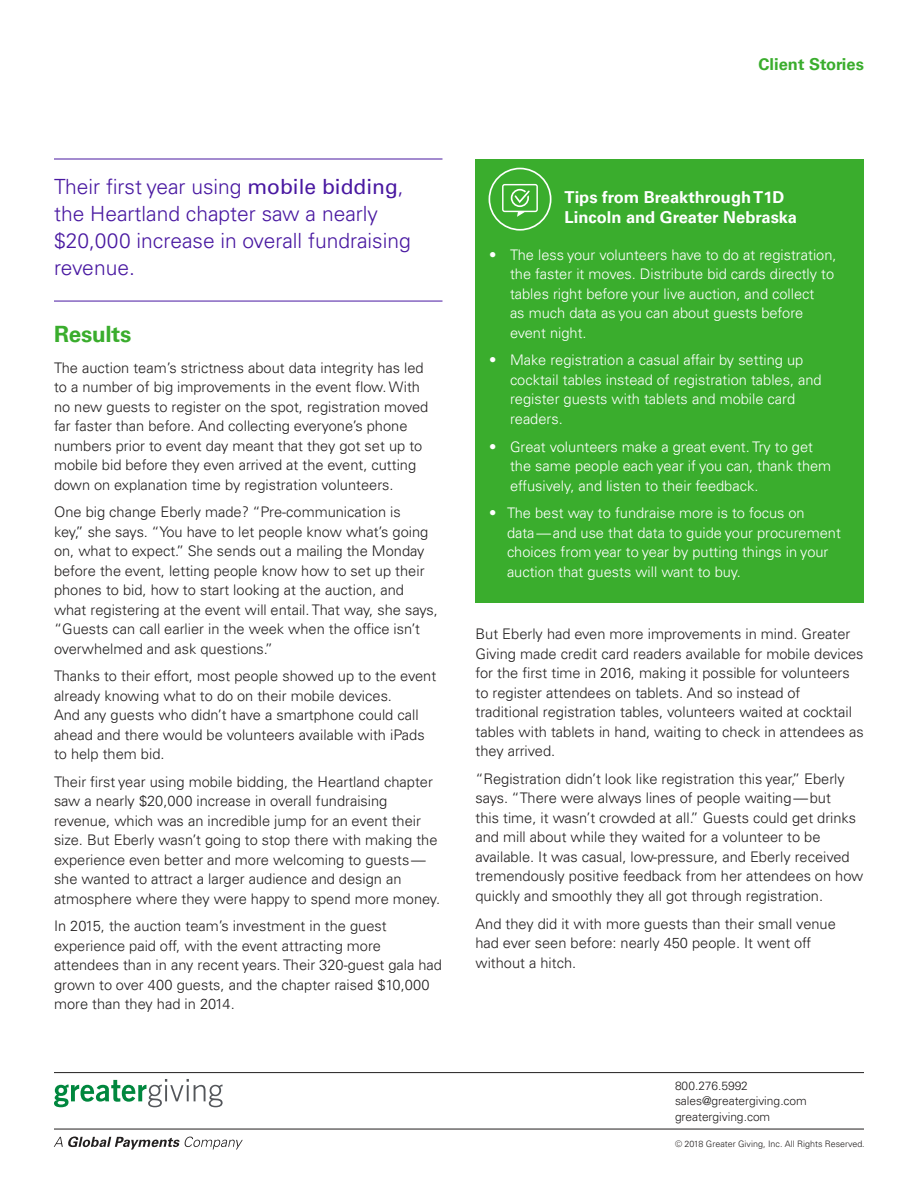
<style>
.page{position:relative;width:918px;height:1188px;background:#fff}
.page>*{position:absolute;margin:0;border:0;box-sizing:border-box;transform-origin:0 0}
.t1{font:700 22.5px "Univers LT Pro 65";letter-spacing:-.01em;color:#3aad2d}
.t2{font:300 21px/27px "Univers LT Pro 45";color:#4918a1}
.t3{font:700 16.5px/19.5px "Univers LT Pro 65";color:#fff}
.t4{font:700 16.5px "Univers LT Pro 65";color:#3aad2d}
.t5{font:300 14.7px/19.5px "Univers LT Pro 45";color:#221f1f}
.t6{font:300 14.7px/19.5px "Univers LT Pro 45";color:#fff}
.t7{font:300 12px/15.8px "Univers LT Pro 45";letter-spacing:-.005em;color:#221f1f}
.t8{font:300 8.85px "Univers LT Pro 45";color:#221f1f}
.s1{font-family:"Univers LT Pro 55 Roman";font-weight:400}
</style>
<div class="page">
<svg style="left:54px;top:1137px;width:189px;height:13px"></svg>
<div style="left:476px;top:159px;width:388px;height:444px;background:#3aad2d"></div>
<hr style="left:54px;top:1072px;width:810px;height:1px;background:#221f1f">
<svg style="left:54px;top:1079px;width:169px;height:28px"></svg>
<hr style="left:54px;top:1129px;width:810px;height:1px;background:#221f1f">
<svg style="left:489px;top:168px;width:62px;height:63px"></svg>
<hr style="left:54px;top:301px;width:389px;height:1px;background:#4918a1">
<hr style="left:54px;top:159px;width:389px;height:1px;background:#4918a1">
<p class="t4" style="left:759px;top:55px;width:107px">Client Stories</p>
<h2 class="t2" style="left:54px;top:173px;width:358px">Their first year using <span class="s1">mobile bidding</span>, the Heartland chapter saw a nearly $20,000 increase in overall fundraising revenue.</h2>
<h1 class="t1" style="left:54px;top:325px;width:79px">Results</h1>
<p class="t5" style="left:54px;top:359px;width:376px">The auction team’s strictness about data integrity has led to a number of big improvements in the event flow. With no new guests to register on the spot, registration moved far faster than before. And collecting everyone’s phone numbers prior to event day meant that they got set up to mobile bid before they even arrived at the event, cutting down on explanation time by registration volunteers.</p>
<p class="t5" style="left:54px;top:502px;width:385px">One big change Eberly made? “Pre-communication is<br>key,” she says. “You have to let people know what’s going on, what to expect.” She sends out a mailing the Monday before the event, letting people know how to set up their phones to bid, how to start looking at the auction, and what registering at the event will entail. That way, she says, “Guests can call earlier in the week when the ofÏce isn’t overwhelmed and ask questions.”</p>
<p class="t5" style="left:54px;top:666px;width:384px">Thanks to their effort, most people showed up to the event already knowing what to do on their mobile devices.<br>And any guests who didn’t have a smartphone could call ahead and there would be volunteers available with iPads to help them bid.</p>
<p class="t5" style="left:54px;top:772px;width:388px">Their first year using mobile bidding, the Heartland chapter saw a nearly $20,000 increase in overall fundraising revenue, which was an incredible jump for an event their size. But Eberly wasn’t going to stop there with making the experience even better and more welcoming to guests— she wanted to attract a larger audience and design an atmosphere where they were happy to spend more money.</p>
<p class="t5" style="left:54px;top:916px;width:390px">In 2015, the auction team’s investment in the guest experience paid off, with the event attracting more attendees than in any recent years. Their 320-guest gala had grown to over 400 guests, and the chapter raised $10,000 more than they had in 2014.</p>
<p class="t3" style="left:565px;top:189px;width:234px">Tips from Breakthrough T1D<br>Lincoln and Greater Nebraska</p>
<p class="t6" style="left:510px;top:246px;width:328px;text-indent:-21px">• The less your volunteers have to do at registration, the faster it moves. Distribute bid cards directly to tables right before your live auction, and collect<br>as much data as you can about guests before event night.</p>
<p class="t6" style="left:510px;top:352px;width:313px;text-indent:-21px">• Make registration a casual affair by setting up cocktail tables instead of registration tables, and register guests with tablets and mobile card readers.</p>
<p class="t6" style="left:510px;top:438px;width:323px;text-indent:-21px">• Great volunteers make a great event. Try to get the same people each year if you can, thank them effusively, and listen to their feedback.</p>
<p class="t6" style="left:507px;top:504px;width:335px;text-indent:-18px">• The best way to fundraise more is to focus on data—and use that data to guide your procurement choices from year to year by putting things in your auction that guests will want to buy.</p>
<p class="t5" style="left:476px;top:626px;width:390px">But Eberly had even more improvements in mind. Greater Giving made credit card readers available for mobile devices for the first time in 2016, making it possible for volunteers to register attendees on tablets. And so instead of traditional registration tables, volunteers waited at cocktail tables with tablets in hand, waiting to check in attendees as they arrived.</p>
<p class="t5" style="left:476px;top:769px;width:389px">“Registration didn’t look like registration this year,” Eberly says. “There were always lines of people waiting—but<br>this time, it wasn’t crowded at all.” Guests could get drinks and mill about while they waited for a volunteer to be available. It was casual, low-pressure, and Eberly received tremendously positive feedback from her attendees on how quickly and smoothly they all got through registration.</p>
<p class="t5" style="left:476px;top:913px;width:362px">And they did it with more guests than their small venue had ever seen before: nearly 450 people. It went off without a hitch.</p>
<p class="t7" style="left:675px;top:1077px;width:133px">800.276.5992 sales@greatergiving.com greatergiving.com</p>
<p class="t8" style="left:675px;top:1138px;width:191px">© 2018 Greater Giving, Inc. All Rights Reserved.</p>
</div>
